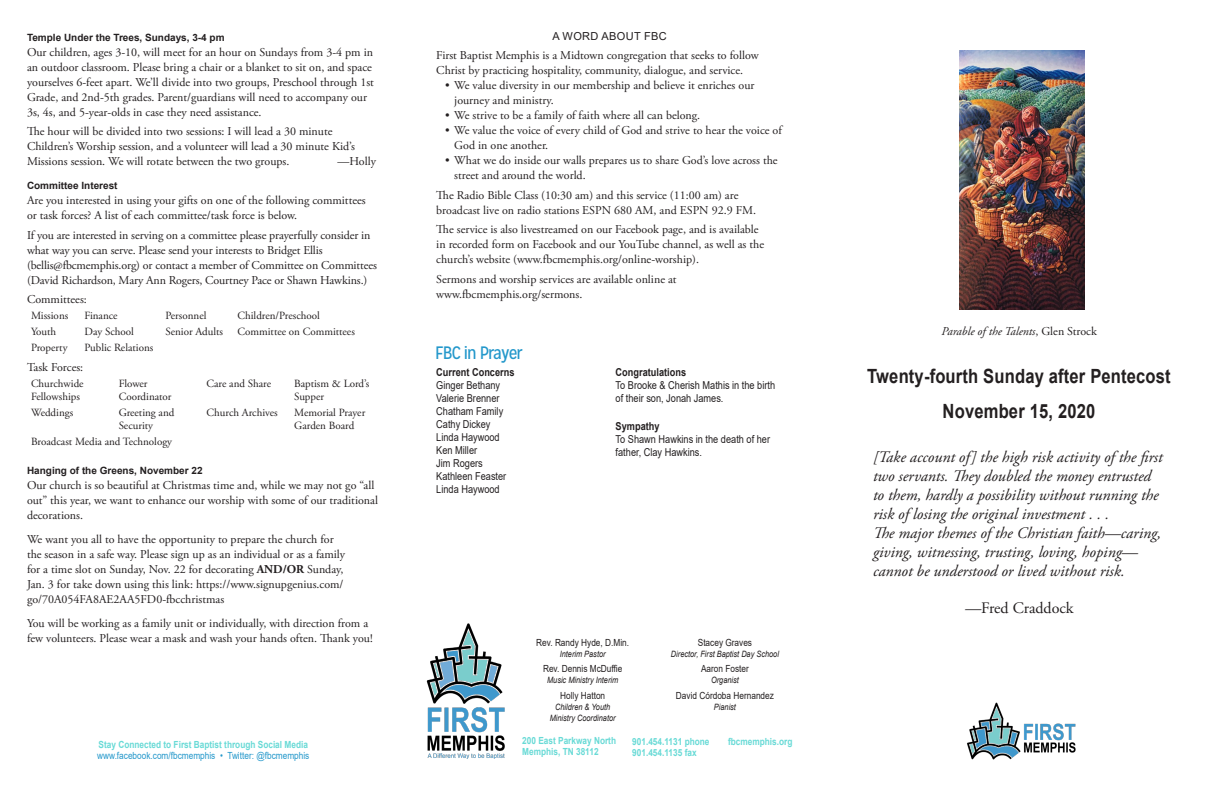
<style>
.page{position:relative;width:1224px;height:792px;background:#fff}
.page>*{position:absolute;margin:0;border:0;box-sizing:border-box;transform-origin:0 0}
.Front_Header{font:700 19.6px "Arial";letter-spacing:.01em;color:#231f20;scale:.84 1}
.Worship_heading_blue{font:18px "Mission Gothic";letter-spacing:-.05em;color:#2498cb}
.Front_quote{font:italic 16px/19px "Adobe Garamond Pro";color:#231f20}
.Front_quote-2{font:16px "Adobe Garamond Pro";color:#231f20}
.t1{font:12px/15px "Adobe Garamond Pro";color:#231f20}
.Worship_Basic__3_col{font:italic 12px "Adobe Garamond Pro";color:#231f20}
.Worship_Basic__3_col-2{font:11px/13px "Adobe Garamond Pro";color:#231f20}
.Worship_subtitle{font:11px "Arial";letter-spacing:.035em;color:#231f20}
.volunteer_list{font:10.9px/13px "Arial";color:#231f20;scale:.84 1}
.volunteer_subtitle{font:700 10.9px "Arial";color:#231f20;scale:.84 1}
.volunteer_list_last{font:10.9px "Arial";color:#231f20;scale:.84 1}
.Announcement_title_1{font:700 10px "Arial";color:#231f20}
.address_etc{font:700 9.8px "Arial";color:#68dad6;scale:.84 1}
.StaffPerson{font:9.8px "Arial";color:#231f20;scale:.84 1}
.address_etc-2{font:9.8px "Arial";color:#2498cb;scale:.84 1}
.StaffPosition{font:italic 8.7px/11px "Arial";color:#231f20;text-align:center;scale:.84 1}
.s1{font-weight:700}
.s2{font-style:normal}
.s3{font-style:italic}
</style>
<div class="page">
<img style="left:426px;top:623px;width:79px;height:136px">
<img style="left:967px;top:702px;width:109px;height:58px">
<img style="left:959px;top:50px;width:126px;height:259px">
<p class="Announcement_title_1" style="left:27px;top:30px;width:199px">Temple Under the Trees, Sundays, 3-4 pm</p>
<p class="t1" style="left:27px;top:45px;width:348px">Our children, ages 3-10, will meet for an hour on Sundays from 3-4 pm in an outdoor classroom. Please bring a chair or a blanket to sit on, and space yourselves 6-feet apart. We’ll divide into two groups, Preschool through 1st Grade, and 2nd-5th grades. Parent/guardians will need to accompany our 3s, 4s, and 5-year-olds in case they need assistance.</p>
<p class="t1" style="left:27px;top:124px;width:329px">The hour will be divided into two sessions: I will lead a 30 minute<br>Children’s Worship session, and a volunteer will lead a 30 minute Kid’s<br>Missions session. We will rotate between the two groups.</p>
<p class="t1" style="left:337px;top:154px;width:40px">—Holly</p>
<p class="Announcement_title_1" style="left:27px;top:179px;width:92px">Committee Interest</p>
<p class="t1" style="left:27px;top:193px;width:340px">Are you interested in using your gifts on one of the following committees or task forces? A list of each committee/task force is below.</p>
<p class="t1" style="left:27px;top:228px;width:351px">If you are interested in serving on a committee please prayerfully consider in what way you can serve. Please send your interests to Bridget Ellis (bellis@fbcmemphis.org) or contact a member of Committee on Committees (David Richardson, Mary Ann Rogers, Courtney Pace or Shawn Hawkins.)</p>
<p class="t1" style="left:27px;top:292px;width:61px">Committees:</p>
<p class="Worship_Basic__3_col-2" style="left:31px;top:310px;width:39px">Missions</p>
<p class="Worship_Basic__3_col-2" style="left:84px;top:310px;width:35px">Finance</p>
<p class="Worship_Basic__3_col-2" style="left:166px;top:310px;width:42px">Personnel</p>
<p class="Worship_Basic__3_col-2" style="left:238px;top:310px;width:84px">Children/Preschool</p>
<p class="Worship_Basic__3_col-2" style="left:31px;top:326px;width:27px">Youth</p>
<p class="Worship_Basic__3_col-2" style="left:84px;top:326px;width:51px">Day School</p>
<p class="Worship_Basic__3_col-2" style="left:166px;top:326px;width:59px">Senior Adults</p>
<p class="Worship_Basic__3_col-2" style="left:238px;top:326px;width:119px">Committee on Committees</p>
<p class="Worship_Basic__3_col-2" style="left:31px;top:342px;width:38px">Property</p>
<p class="Worship_Basic__3_col-2" style="left:84px;top:342px;width:70px">Public Relations</p>
<p class="t1" style="left:27px;top:360px;width:58px">Task Forces:</p>
<p class="Worship_Basic__3_col-2" style="left:31px;top:377px;width:54px">Churchwide<br>Fellowships</p>
<p class="Worship_Basic__3_col-2" style="left:119px;top:377px;width:54px">Flower<br>Coordinator</p>
<p class="Worship_Basic__3_col-2" style="left:206px;top:377px;width:66px">Care and Share</p>
<p class="Worship_Basic__3_col-2" style="left:294px;top:377px;width:77px">Baptism &amp; Lord’s<br>Supper</p>
<p class="Worship_Basic__3_col-2" style="left:31px;top:406px;width:44px">Weddings</p>
<p class="Worship_Basic__3_col-2" style="left:119px;top:406px;width:57px">Greeting and<br>Security</p>
<p class="Worship_Basic__3_col-2" style="left:206px;top:406px;width:73px">Church Archives</p>
<p class="Worship_Basic__3_col-2" style="left:294px;top:406px;width:73px">Memorial Prayer<br>Garden Board</p>
<p class="Worship_Basic__3_col-2" style="left:31px;top:435px;width:143px">Broadcast Media and Technology</p>
<p class="Announcement_title_1" style="left:27px;top:463px;width:177px">Hanging of the Greens, November 22</p>
<p class="t1" style="left:27px;top:478px;width:353px">Our church is so beautiful at Christmas time and, while we may not go “all out” this year, we want to enhance our worship with some of our traditional decorations.</p>
<p class="t1" style="left:27px;top:532px;width:320px">We want you all to have the opportunity to prepare the church for the season in a safe way. Please sign up as an individual or as a family for a time slot on Sunday, Nov. 22 for decorating <span class="s1">AND/OR</span> Sunday, Jan. 3 for take down using this link: https://www.signupgenius.com/ go/70A054FA8AE2AA5FD0-fbcchristmas</p>
<p class="t1" style="left:27px;top:616px;width:347px">You will be working as a family unit or individually, with direction from a few volunteers. Please wear a mask and wash your hands often. Thank you!</p>
<p class="address_etc" style="left:99px;top:738px;width:251px">Stay Connected to First Baptist through Social Media</p>
<p class="address_etc-2" style="left:97px;top:749px;width:254px">www.facebook.com/fbcmemphis • Twitter: @fbcmemphis</p>
<p class="Worship_subtitle" style="left:552px;top:29px;width:116px">A WORD ABOUT FBC</p>
<p class="t1" style="left:436px;top:49px;width:324px">First Baptist Memphis is a Midtown congregation that seeks to follow<br>Christ by practicing hospitality, community, dialogue, and service.</p>
<p class="t1" style="left:454px;top:79px;width:302px;text-indent:-9px">• We value diversity in our membership and believe it enriches our journey and ministry.</p>
<p class="t1" style="left:445px;top:109px;width:256px">• We strive to be a family of faith where all can belong.</p>
<p class="t1" style="left:454px;top:124px;width:329px;text-indent:-9px">• We value the voice of every child of God and strive to hear the voice of<br>God in one another.</p>
<p class="t1" style="left:454px;top:154px;width:325px;text-indent:-9px">• What we do inside our walls prepares us to share God’s love across the street and around the world.</p>
<p class="t1" style="left:436px;top:188px;width:321px">The Radio Bible Class (10:30 am) and this service (11:00 am) are broadcast live on radio stations ESPN 680 AM, and ESPN 92.9 FM.</p>
<p class="t1" style="left:436px;top:223px;width:329px">The service is also livestreamed on our Facebook page, and is available in recorded form on Facebook and our YouTube channel, as well as the church’s website (www.fbcmemphis.org/online-worship).</p>
<p class="t1" style="left:436px;top:272px;width:242px">Sermons and worship services are available online at www.fbcmemphis.org/sermons.</p>
<p class="Worship_heading_blue" style="left:435px;top:342px;width:89px">FBC in Prayer</p>
<p class="volunteer_subtitle" style="left:436px;top:365px;width:95px">Current Concerns</p>
<p class="volunteer_list" style="left:436px;top:379px;width:78px">Ginger Bethany</p>
<p class="volunteer_list" style="left:436px;top:392px;width:77px">Valerie Brenner</p>
<p class="volunteer_list" style="left:436px;top:405px;width:81px">Chatham Family</p>
<p class="volunteer_list" style="left:436px;top:418px;width:66px">Cathy Dickey</p>
<p class="volunteer_list" style="left:436px;top:431px;width:77px">Linda Haywood</p>
<p class="volunteer_list" style="left:436px;top:444px;width:50px">Ken Miller</p>
<p class="volunteer_list" style="left:436px;top:457px;width:57px">Jim Rogers</p>
<p class="volunteer_list" style="left:436px;top:470px;width:85px">Kathleen Feaster</p>
<p class="volunteer_list_last" style="left:436px;top:482px;width:77px">Linda Haywood</p>
<p class="volunteer_subtitle" style="left:616px;top:365px;width:85px">Congratulations</p>
<p class="volunteer_list" style="left:616px;top:379px;width:191px">To Brooke &amp; Cherish Mathis in the birth of their son, Jonah James.</p>
<p class="volunteer_subtitle" style="left:616px;top:419px;width:54px">Sympathy</p>
<p class="volunteer_list" style="left:616px;top:433px;width:185px">To Shawn Hawkins in the death of her father, Clay Hawkins.</p>
<p class="StaffPerson" style="left:698px;top:635px;width:66px">Stacey Graves</p>
<p class="StaffPosition" style="left:671px;top:648px;width:130px">Director, First Baptist Day School</p>
<p class="StaffPerson" style="left:701px;top:662px;width:58px">Aaron Foster</p>
<p class="StaffPosition" style="left:711px;top:675px;width:35px">Organist</p>
<p class="StaffPerson" style="left:676px;top:688px;width:118px">David Córdoba Hernandez</p>
<p class="StaffPosition" style="left:714px;top:701px;width:28px">Pianist</p>
<p class="address_etc" style="left:632px;top:734px;width:94px">901.454.1131 phone</p>
<p class="address_etc" style="left:632px;top:745px;width:78px">901.454.1135 fax</p>
<p class="StaffPerson" style="left:536px;top:635px;width:112px">Rev. Randy Hyde, D.Min.</p>
<p class="StaffPosition" style="left:560px;top:648px;width:56px">Interim Pastor</p>
<p class="StaffPerson" style="left:543px;top:662px;width:96px">Rev. Dennis McDuffie</p>
<p class="StaffPosition" style="left:547px;top:675px;width:86px">Music Ministry Interim</p>
<p class="StaffPerson" style="left:560px;top:688px;width:55px">Holly Hatton</p>
<p class="StaffPosition" style="left:550px;top:701px;width:80px">Children &amp; Youth<br>Ministry Coordinator</p>
<p class="address_etc" style="left:522px;top:733px;width:113px">200 East Parkway North</p>
<p class="address_etc" style="left:522px;top:744px;width:92px">Memphis, TN 38112</p>
<p class="address_etc" style="left:728px;top:734px;width:78px">fbcmemphis.org</p>
<p class="Worship_Basic__3_col" style="left:942px;top:324px;width:157px">Parable of the Talents<span class="s2">, Glen Strock</span></p>
<p class="Front_Header" style="left:867px;top:362px;width:363px">Twenty-fourth Sunday after Pentecost</p>
<p class="Front_Header" style="left:943px;top:398px;width:183px">November 15, 2020</p>
<p class="Front_quote" style="left:873px;top:447px;width:291px">[Take account of] the high risk activity of the first two servants. They doubled the money entrusted to them, hardly a possibility without running the risk of losing the original investment . . .<br>The major themes of the Christian faith—caring, giving, witnessing, trusting, loving, hoping— cannot be understood or lived without risk.</p>
<p class="Front_quote-2" style="left:965px;top:598px;width:110px"><span class="s3">—</span>Fred Craddock</p>
</div>
